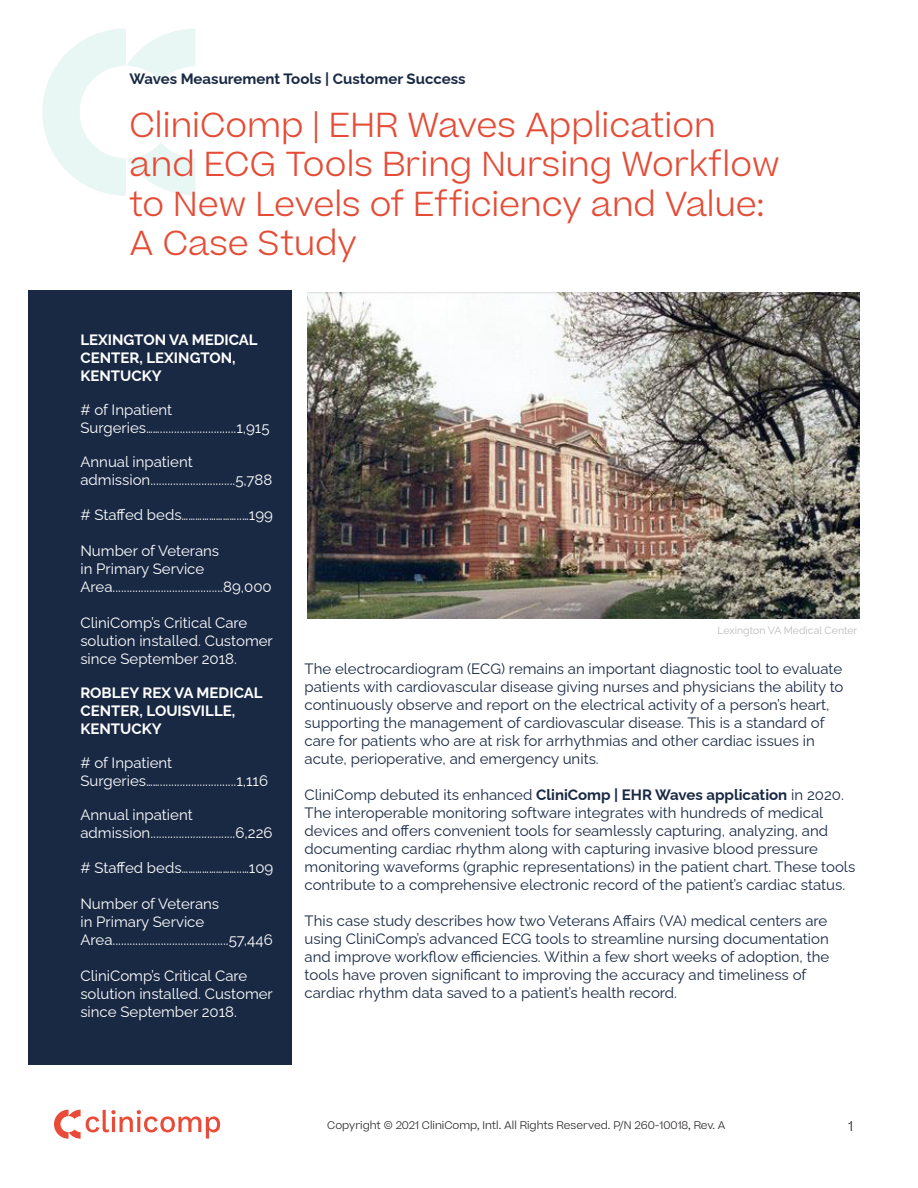
<style>
.page{position:relative;width:918px;height:1188px;background:#fff}
.page>*{position:absolute;margin:0;border:0;box-sizing:border-box;transform-origin:0 0}
.t1{font:300 33px/39.6px "Beatrice";color:#e54c36}
.t2{font:15px/18px "Raleway";color:#192944}
.t3{font:15px/18px "Raleway";color:#fff}
.t4{font:700 15px/18px "Raleway";color:#fff}
.t5{font:700 15px "Raleway";color:#192944}
.t6{font:300 13.5px "Beatrice";color:#231f20}
.t7{font:300 10.5px "Beatrice";color:#231f20}
.t8{font:10.5px "Raleway";color:#bcbdc0}
.s1{font-weight:700}
</style>
<div class="page">
<svg style="left:54px;top:1110px;width:166px;height:29px"></svg>
<div style="left:29px;top:290px;width:263px;height:775px;background:#192944"></div>
<img style="left:308px;top:292px;width:552px;height:326px">
<svg style="left:42px;top:28px;width:153px;height:168px"></svg>
<p class="t5" style="left:130px;top:67px;width:338px">Waves Measurement Tools | Customer Success</p>
<p class="t1" style="left:130px;top:105px;width:652px">CliniComp | EHR Waves Application and ECG Tools Bring Nursing Workflow to New Levels of Efficiency and Value:<br>A Case Study</p>
<p class="t4" style="left:80px;top:329px;width:179px">LEXINGTON VA MEDICAL<br>CENTER, LEXINGTON,</p>
<p class="t4" style="left:80px;top:365px;width:83px">KENTUCKY</p>
<p class="t3" style="left:80px;top:399px;width:93px"># of Inpatient</p>
<p class="t3" style="left:80px;top:417px;width:191px">Surgeries……...........................1,915</p>
<p class="t3" style="left:80px;top:451px;width:194px">Annual inpatient admission..............................5,788</p>
<p class="t3" style="left:80px;top:504px;width:194px"># Staffed beds……………………..…199</p>
<p class="t3" style="left:80px;top:540px;width:140px">Number of Veterans</p>
<p class="t3" style="left:80px;top:558px;width:125px">in Primary Service</p>
<p class="t3" style="left:80px;top:576px;width:193px">Area.......................................89,000</p>
<p class="t3" style="left:80px;top:612px;width:194px">CliniComp’s Critical Care solution installed. Customer since September 2018.</p>
<p class="t4" style="left:80px;top:682px;width:184px">ROBLEY REX VA MEDICAL<br>CENTER, LOUISVILLE,</p>
<p class="t4" style="left:80px;top:718px;width:83px">KENTUCKY</p>
<p class="t3" style="left:80px;top:752px;width:93px"># of Inpatient</p>
<p class="t3" style="left:80px;top:770px;width:189px">Surgeries……...........................1,116</p>
<p class="t3" style="left:80px;top:805px;width:194px">Annual inpatient admission..............................6,226</p>
<p class="t3" style="left:80px;top:857px;width:194px"># Staffed beds……………………..…109</p>
<p class="t3" style="left:80px;top:893px;width:140px">Number of Veterans</p>
<p class="t3" style="left:80px;top:911px;width:125px">in Primary Service</p>
<p class="t3" style="left:80px;top:929px;width:194px">Area.........................................57,446</p>
<p class="t3" style="left:80px;top:965px;width:194px">CliniComp’s Critical Care solution installed. Customer since September 2018.</p>
<p class="t8" style="left:718px;top:622px;width:141px">Lexington VA Medical Center</p>
<p class="t2" style="left:305px;top:658px;width:541px">The electrocardiogram (ECG) remains an important diagnostic tool to evaluate patients with cardiovascular disease giving nurses and physicians the ability to continuously observe and report on the electrical activity of a person’s heart, supporting the management of cardiovascular disease. This is a standard of care for patients who are at risk for arrhythmias and other cardiac issues in acute, perioperative, and emergency units.</p>
<p class="t2" style="left:305px;top:784px;width:552px">CliniComp debuted its enhanced <span class="s1">CliniComp | EHR Waves application</span> in 2020.<br>The interoperable monitoring software integrates with hundreds of medical devices and offers convenient tools for seamlessly capturing, analyzing, and documenting cardiac rhythm along with capturing invasive blood pressure monitoring waveforms (graphic representations) in the patient chart. These tools contribute to a comprehensive electronic record of the patient’s cardiac status.</p>
<p class="t2" style="left:305px;top:910px;width:526px">This case study describes how two Veterans Affairs (VA) medical centers are using CliniComp’s advanced ECG tools to streamline nursing documentation and improve workflow efficiencies. Within a few short weeks of adoption, the tools have proven significant to improving the accuracy and timeliness of cardiac rhythm data saved to a patient’s health record.</p>
<p class="t7" style="left:327px;top:1118px;width:400px">Copyright © 2021 CliniComp, Intl. All Rights Reserved. P/N 260-10018, Rev. A</p>
<p class="t6" style="left:848px;top:1117px;width:6px">1</p>
</div>
